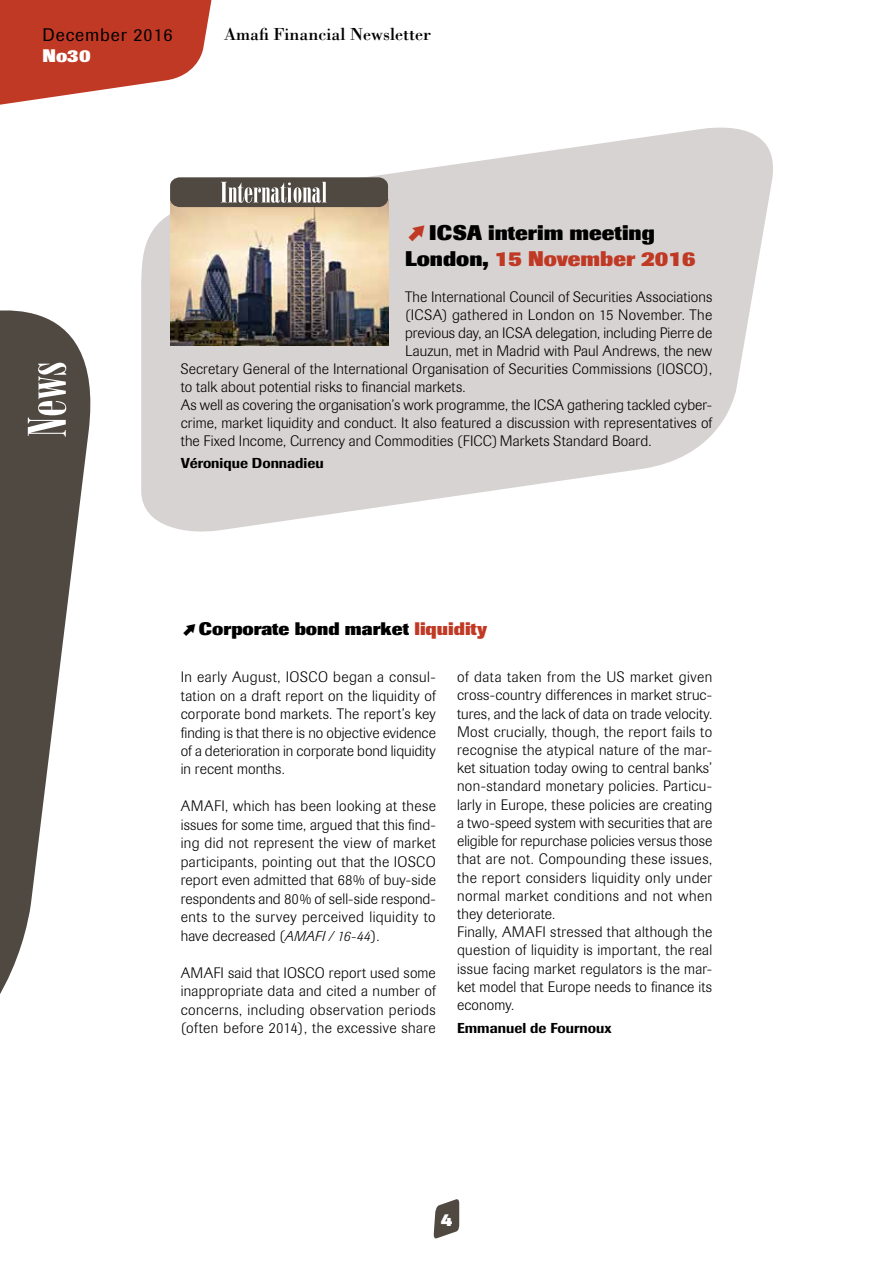
<style>
.page{position:relative;width:893px;height:1263px;background:#fff}
.page>*{position:absolute;margin:0;border:0;box-sizing:border-box;transform-origin:0 0}
.t1{font:52.5px "Bodoni Poster Compressed";color:#fff}
.t2{font:800 21px/25.2px "Imago";color:#000}
.t3{font:800 18px "Imago";color:#000}
.t4{font:18px "Bodoni";color:#000}
.t5{font:18px "Imago";letter-spacing:.05em;color:#000}
.t6{font:800 18px "Imago";color:#fff}
.t7{font:300 15px/18.3px "Imago";letter-spacing:.015em;color:#000;text-align:justify}
.t8{font:500 14.25px "Imago";color:#000}
.s1{font-family:"Zeal";font-weight:400;font-size:24px;color:#c03924}
.s2{color:#c03924}
.s3{font-family:"Zeal";font-weight:400}
.s4{font-style:italic;font-size:14.25px}
</style>
<div class="page">
<svg style="left:433px;top:1199px;width:26px;height:40px"></svg>
<svg style="left:0;top:0;width:212px;height:105px"></svg>
<svg style="left:0;top:310px;width:91px;height:684px;fill:#4f4941"></svg>
<svg style="left:141px;top:127px;width:632px;height:405px;fill:#d7d3d2"></svg>
<img style="left:170px;top:207px;width:218px;height:138px">
<svg style="left:170px;top:177px;width:218px;height:30px;background:#6a655e"></svg>
<p class="t5" style="left:43px;top:24px;width:132px">December 2016</p>
<p class="t4" style="left:224px;top:23px;width:209px">Amafi Financial Newsletter</p>
<p class="t6" style="left:43px;top:45px;width:50px">No30</p>
<h1 class="t1" style="left:17px;top:437px;width:77px;rotate:-90deg">News</h1>
<h2 class="t2" style="left:405px;top:221px;width:292px"><span class="s1">j</span>ICSA interim meeting<br>London, <span class="s2">15 November 2016</span></h2>
<p class="t7" style="left:405px;top:287px;width:309px">The International Council of Securities Associations</p>
<p class="t7" style="left:405px;top:305px;width:309px">(ICSA) gathered in London on 15 November. The</p>
<p class="t7" style="left:405px;top:323px;width:309px">previous day, an ICSA delegation, including Pierre de</p>
<p class="t7" style="left:405px;top:341px;width:309px">Lauzun, met in Madrid with Paul Andrews, the new</p>
<p class="t7" style="left:181px;top:359px;width:533px">Secretary General of the International Organisation of Securities Commissions (IOSCO),</p>
<p class="t7" style="left:181px;top:377px;width:286px">to talk about potential risks to financial markets.</p>
<p class="t7" style="left:181px;top:395px;width:533px">As well as covering the organisation’s work programme, the ICSA gathering tackled cyber-</p>
<p class="t7" style="left:181px;top:413px;width:533px">crime, market liquidity and conduct. It also featured a discussion with representatives of</p>
<p class="t7" style="left:181px;top:431px;width:472px">the Fixed Income, Currency and Commodities (FICC) Markets Standard Board.</p>
<p class="t8" style="left:181px;top:454px;width:145px">Véronique Donnadieu</p>
<p class="t3" style="left:181px;top:618px;width:308px"><span class="s3">j</span>Corporate bond market <span class="s2">liquidity</span></p>
<p class="t7" style="left:181px;top:668px;width:257px">In early August, IOSCO began a consul&shy;tation on a draft report on the liquidity of corporate bond markets. The report’s key finding is that there is no objective evidence of a deterioration in corporate bond liquidity in recent months.</p>
<p class="t7" style="left:181px;top:797px;width:257px">AMAFI, which has been looking at these issues for some time, argued that this find&shy;ing did not represent the view of market participants, pointing out that the IOSCO report even admitted that 68% of buy-side respondents and 80% of sell-side respond&shy;ents to the survey perceived liquidity to have decreased (<span class="s4">AMAFI / 16-44</span>).</p>
<p class="t7" style="left:181px;top:964px;width:257px">AMAFI said that IOSCO report used some inappropriate data and cited a number of concerns, including observation periods (often before 2014), the excessive share</p>
<p class="t7" style="left:457px;top:668px;width:257px;text-align:left">of data taken from the US market given cross-country differences in market struc&shy;tures, and the lack of data on trade velocity.<br>Most crucially, though, the report fails to recognise the atypical nature of the mar&shy;ket situation today owing to central banks’ non-standard monetary policies. Particu&shy;larly in Europe, these policies are creating a two-speed system with securities that are eligible for repurchase policies versus those that are not. Compounding these issues, the report considers liquidity only under normal market conditions and not when they deteriorate.<br>Finally, AMAFI stressed that although the question of liquidity is important, the real issue facing market regulators is the mar&shy;ket model that Europe needs to finance its economy.</p>
<p class="t8" style="left:457px;top:1019px;width:156px">Emmanuel de Fournoux</p>
<p class="t6" style="left:441px;top:1209px;width:13px">4</p>
</div>
